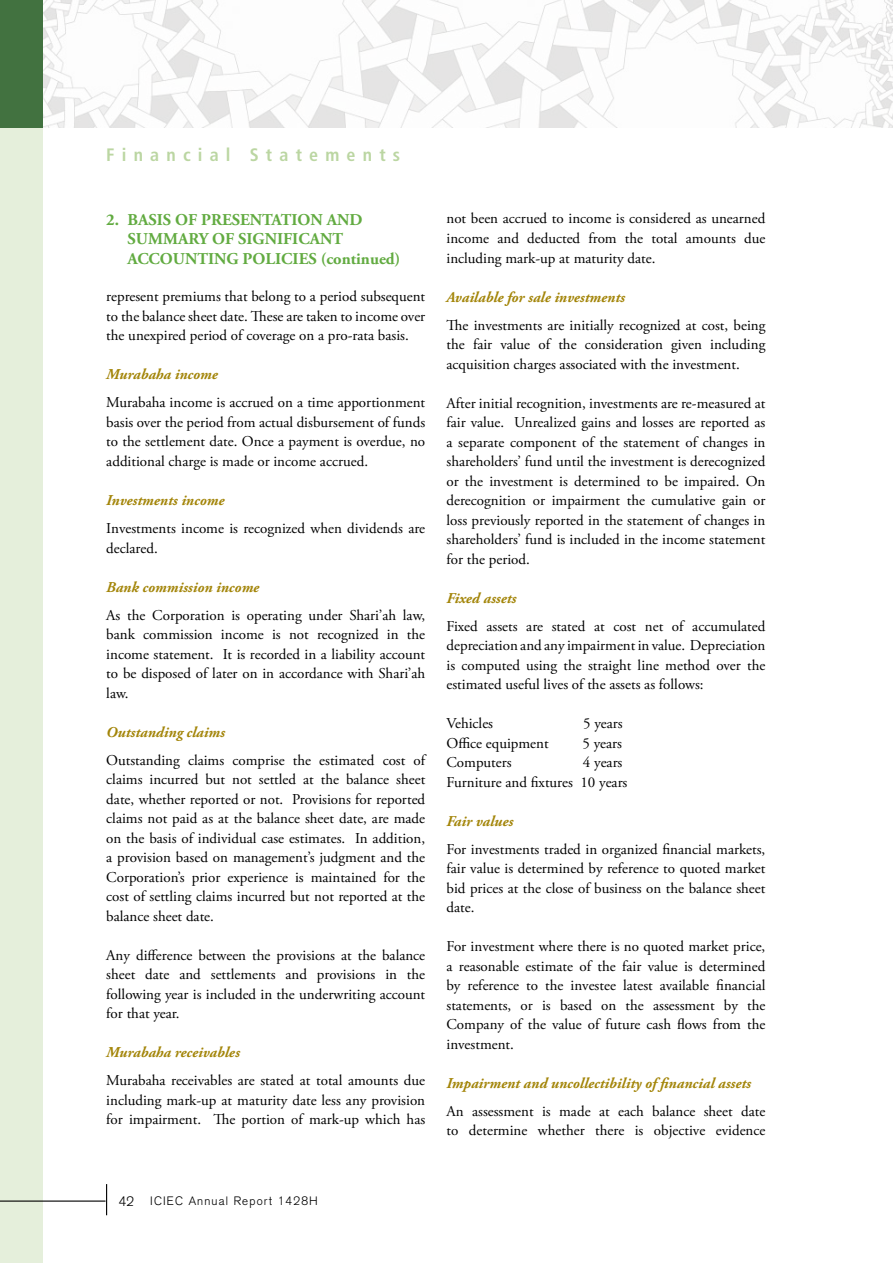
<style>
.page{position:relative;width:893px;height:1263px;background:#fff}
.page>*{position:absolute;margin:0;border:0;box-sizing:border-box;transform-origin:0 0}
.t1{font:700 condensed 18px "Frutiger";letter-spacing:.4em;color:#bbd6a2}
.t2{font:700 16.5px/19.5px "Adobe Garamond Pro";color:#62ab41}
.t3{font:15px/19.5px "Adobe Garamond Pro";color:#000;text-align:justify}
.t4{font:italic 700 15px "Adobe Garamond Pro";color:#a38509}
.t5{font:300 13.5px "Akzidenz Grotesk";color:#000}
.t6{font:300 12px "Akzidenz Grotesk";letter-spacing:.1em;color:#000}
</style>
<div class="page">
<div style="left:0;top:124px;width:43px;height:1139px;background:#e5efdb"></div>
<hr style="left:106px;top:1184px;width:1px;height:31px;background:#000">
<hr style="left:0;top:1200px;width:106px;height:2px;background:#000">
<img style="left:43px;top:0;width:850px;height:128px">
<div style="left:0;top:0;width:43px;height:128px;background:#427240"></div>
<p class="t1" style="left:106px;top:144px;width:295px">Financial Statements</p>
<p class="t2" style="left:128px;top:210px;width:274px;text-indent:-21px">2. BASIS OF PRESENTATION AND<br>SUMMARY OF SIGNIFICANT<br>ACCOUNTING POLICIES (continued)</p>
<p class="t3" style="left:106px;top:287px;width:320px">represent premiums that belong to a period subsequent to the balance sheet date. These are taken to income over the unexpired period of coverage on a pro-rata basis.</p>
<p class="t4" style="left:106px;top:366px;width:113px">Murabaha income</p>
<p class="t3" style="left:106px;top:393px;width:320px">Murabaha income is accrued on a time apportionment basis over the period from actual disbursement of funds to the settlement date. Once a payment is overdue, no additional charge is made or income accrued.</p>
<p class="t4" style="left:106px;top:492px;width:120px">Investments income</p>
<p class="t3" style="left:106px;top:519px;width:320px">Investments income is recognized when dividends are declared.</p>
<p class="t4" style="left:106px;top:578px;width:154px">Bank commission income</p>
<p class="t3" style="left:106px;top:605px;width:320px">As the Corporation is operating under Shari’ah law, bank commission income is not recognized in the income statement. It is recorded in a liability account to be disposed of later on in accordance with Shari’ah law.</p>
<p class="t4" style="left:106px;top:723px;width:120px">Outstanding claims</p>
<p class="t3" style="left:106px;top:750px;width:320px">Outstanding claims comprise the estimated cost of claims incurred but not settled at the balance sheet date, whether reported or not. Provisions for reported claims not paid as at the balance sheet date, are made on the basis of individual case estimates. In addition, a provision based on management’s judgment and the Corporation’s prior experience is maintained for the cost of settling claims incurred but not reported at the balance sheet date.</p>
<p class="t3" style="left:106px;top:945px;width:320px">Any difference between the provisions at the balance sheet date and settlements and provisions in the following year is included in the underwriting account for that year.</p>
<p class="t4" style="left:106px;top:1044px;width:135px">Murabaha receivables</p>
<p class="t3" style="left:106px;top:1071px;width:320px">Murabaha receivables are stated at total amounts due including mark-up at maturity date less any provision for impairment. The portion of mark-up which has</p>
<p class="t3" style="left:446px;top:209px;width:320px">not been accrued to income is considered as unearned income and deducted from the total amounts due including mark-up at maturity date.</p>
<p class="t4" style="left:446px;top:288px;width:180px">Available for sale investments</p>
<p class="t3" style="left:446px;top:316px;width:320px">The investments are initially recognized at cost, being the fair value of the consideration given including acquisition charges associated with the investment.</p>
<p class="t3" style="left:446px;top:394px;width:320px">After initial recognition, investments are re-measured at fair value. Unrealized gains and losses are reported as a separate component of the statement of changes in shareholders’ fund until the investment is derecognized or the investment is determined to be impaired. On derecognition or impairment the cumulative gain or loss previously reported in the statement of changes in shareholders’ fund is included in the income statement for the period.</p>
<p class="t4" style="left:446px;top:589px;width:71px">Fixed assets</p>
<p class="t3" style="left:446px;top:617px;width:320px">Fixed assets are stated at cost net of accumulated depreciation and any impairment in value. Depreciation is computed using the straight line method over the estimated useful lives of the assets as follows:</p>
<p class="t3" style="left:446px;top:714px;width:48px">Vehicles</p>
<p class="t3" style="left:583px;top:714px;width:41px">5 years</p>
<p class="t3" style="left:446px;top:734px;width:104px">Office equipment</p>
<p class="t3" style="left:582px;top:734px;width:41px">5 years</p>
<p class="t3" style="left:446px;top:753px;width:67px">Computers</p>
<p class="t3" style="left:446px;top:753px;width:182px;text-indent:136px">4 years<br>Furniture and fixtures 10 years</p>
<p class="t4" style="left:446px;top:812px;width:68px">Fair values</p>
<p class="t3" style="left:446px;top:840px;width:320px">For investments traded in organized financial markets, fair value is determined by reference to quoted market bid prices at the close of business on the balance sheet date.</p>
<p class="t3" style="left:446px;top:937px;width:320px">For investment where there is no quoted market price, a reasonable estimate of the fair value is determined by reference to the investee latest available financial statements, or is based on the assessment by the Company of the value of future cash flows from the investment.</p>
<p class="t4" style="left:446px;top:1074px;width:306px">Impairment and uncollectibility of financial assets</p>
<p class="t3" style="left:446px;top:1102px;width:320px">An assessment is made at each balance sheet date to determine whether there is objective evidence</p>
<p class="t5" style="left:119px;top:1193px;width:17px">42</p>
<p class="t6" style="left:150px;top:1194px;width:169px">ICIEC Annual Report 1428H</p>
</div>
